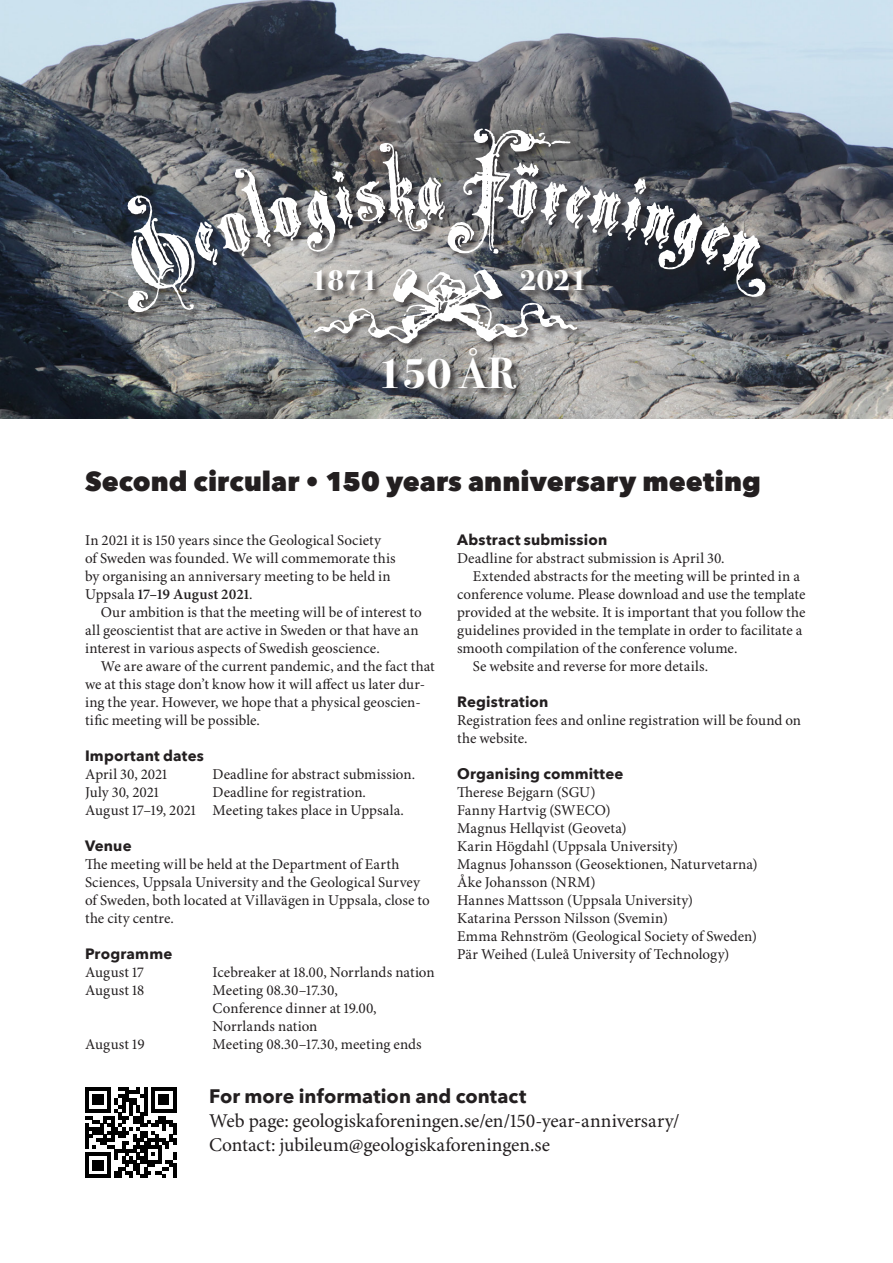
<style>
.page{position:relative;width:893px;height:1263px;background:#fff}
.page>*{position:absolute;margin:0;border:0;box-sizing:border-box;transform-origin:0 0}
.t1{font:700 43.95px "Bodoni Svty Two ITCTT";color:#fff}
.t2{font:700 30px "Bodoni Svty Two ITCTT";color:#fff}
.mellanrubrik{font:800 27px "Avenir Next";letter-spacing:.005em;color:#231f20}
.brödtext_första_utan{font:19.5px/24px "Minion Pro";letter-spacing:-.005em;color:#231f20}
.rubrik_i_brödtext{font:700 19.5px "Avenir Next";color:#231f20}
.brödtext_första_utan-2{font:15px/18px "Minion Pro";letter-spacing:.005em;color:#231f20}
.brödtext_indrag{font:15px/18px "Minion Pro";color:#231f20}
.rubrik_i_brödtext-2{font:700 15px "Avenir Next";letter-spacing:.01em;color:#231f20}
.s1{font-weight:600}
</style>
<div class="page">
<img style="left:0;top:0;width:893px;height:419px">
<div style="left:128px;top:129px;width:646px;height:269px;background:#231f20;opacity:.7"></div>
<svg style="left:128px;top:168px;width:173px;height:144px"></svg>
<svg style="left:307px;top:129px;width:458px;height:214px;background:#78797d"></svg>
<svg style="left:85px;top:1087px;width:92px;height:91px"></svg>
<p class="t2" style="left:311px;top:255px;width:69px">1871</p>
<p class="t2" style="left:520px;top:255px;width:69px">2021</p>
<p class="t1" style="left:377px;top:337px;width:140px">150 ÅR</p>
<p class="mellanrubrik" style="left:85px;top:464px;width:677px">Second circular • 150 years anniversary meeting</p>
<p class="brödtext_första_utan-2" style="left:85px;top:531px;width:312px">In 2021 it is 150 years since the Geological Society of Sweden was founded. We will commemorate this by organising an anniversary meeting to be held in Uppsala <span class="s1">17–19 August 2021</span>.</p>
<p class="brödtext_indrag" style="left:85px;top:603px;width:338px;text-indent:16px">Our ambition is that the meeting will be of interest to all geoscientist that are active in Sweden or that have an interest in various aspects of Swedish geoscience.</p>
<p class="brödtext_indrag" style="left:85px;top:657px;width:351px;text-indent:16px">We are aware of the current pandemic, and the fact that we at this stage don’t know how it will affect us later dur&shy;ing the year. However, we hope that a physical geoscien&shy;tific meeting will be possible.</p>
<p class="rubrik_i_brödtext-2" style="left:85px;top:742px;width:120px">Important dates</p>
<p class="brödtext_första_utan-2" style="left:85px;top:765px;width:84px">April 30, 2021</p>
<p class="brödtext_första_utan-2" style="left:213px;top:765px;width:204px">Deadline for abstract submission.</p>
<p class="brödtext_första_utan-2" style="left:85px;top:783px;width:75px">July 30, 2021</p>
<p class="brödtext_första_utan-2" style="left:213px;top:783px;width:155px">Deadline for registration.</p>
<p class="brödtext_första_utan-2" style="left:85px;top:801px;width:320px">August 17–19, 2021 Meeting takes place in Uppsala.</p>
<p class="rubrik_i_brödtext-2" style="left:85px;top:832px;width:48px">Venue</p>
<p class="brödtext_första_utan-2" style="left:85px;top:855px;width:346px">The meeting will be held at the Department of Earth Sciences, Uppsala University and the Geological Survey of Sweden, both located at Villavägen in Uppsala, close to the city centre.</p>
<p class="rubrik_i_brödtext-2" style="left:85px;top:940px;width:89px">Programme</p>
<p class="brödtext_första_utan-2" style="left:85px;top:963px;width:61px">August 17</p>
<p class="brödtext_första_utan-2" style="left:213px;top:963px;width:224px">Icebreaker at 18.00, Norrlands nation</p>
<p class="brödtext_första_utan-2" style="left:85px;top:981px;width:61px">August 18</p>
<p class="brödtext_första_utan-2" style="left:213px;top:981px;width:166px">Meeting 08.30–17.30,<br>Conference dinner at 19.00,<br>Norrlands nation</p>
<p class="brödtext_första_utan-2" style="left:85px;top:1035px;width:61px">August 19</p>
<p class="brödtext_första_utan-2" style="left:213px;top:1035px;width:211px">Meeting 08.30–17.30, meeting ends</p>
<p class="rubrik_i_brödtext-2" style="left:457px;top:526px;width:152px">Abstract submission</p>
<p class="brödtext_första_utan-2" style="left:457px;top:549px;width:269px">Deadline for abstract submission is April 30.</p>
<p class="brödtext_indrag" style="left:457px;top:567px;width:350px;text-indent:16px">Extended abstracts for the meeting will be printed in a conference volume. Please download and use the template provided at the website. It is important that you follow the guidelines provided in the template in order to facilitate a smooth compilation of the conference volume.</p>
<p class="brödtext_indrag" style="left:473px;top:657px;width:237px">Se website and reverse for more details.</p>
<p class="rubrik_i_brödtext-2" style="left:457px;top:688px;width:93px">Registration</p>
<p class="brödtext_första_utan-2" style="left:457px;top:711px;width:345px">Registration fees and online registration will be found on the website.</p>
<p class="rubrik_i_brödtext-2" style="left:457px;top:760px;width:168px">Organising committee</p>
<p class="brödtext_första_utan-2" style="left:457px;top:783px;width:140px">Therese Bejgarn (SGU)</p>
<p class="brödtext_första_utan-2" style="left:457px;top:801px;width:155px">Fanny Hartvig (SWECO)</p>
<p class="brödtext_första_utan-2" style="left:457px;top:819px;width:171px">Magnus Hellqvist (Geoveta)</p>
<p class="brödtext_första_utan-2" style="left:457px;top:837px;width:222px">Karin Högdahl (Uppsala University)</p>
<p class="brödtext_första_utan-2" style="left:457px;top:855px;width:302px">Magnus Johansson (Geosektionen, Naturvetarna)</p>
<p class="brödtext_första_utan-2" style="left:457px;top:873px;width:140px">Åke Johansson (NRM)</p>
<p class="brödtext_första_utan-2" style="left:457px;top:891px;width:237px">Hannes Mattsson (Uppsala University)</p>
<p class="brödtext_första_utan-2" style="left:457px;top:909px;width:212px">Katarina Persson Nilsson (Svemin)</p>
<p class="brödtext_första_utan-2" style="left:457px;top:927px;width:301px">Emma Rehnström (Geological Society of Sweden)</p>
<p class="brödtext_första_utan-2" style="left:457px;top:945px;width:274px">Pär Weihed (Luleå University of Technology)</p>
<p class="rubrik_i_brödtext" style="left:209px;top:1079px;width:319px">For more information and contact</p>
<p class="brödtext_första_utan" style="left:209px;top:1109px;width:472px">Web page: geologiskaforeningen.se/en/150-year-anniversary/<br>Contact: jubileum@geologiskaforeningen.se</p>
</div>
